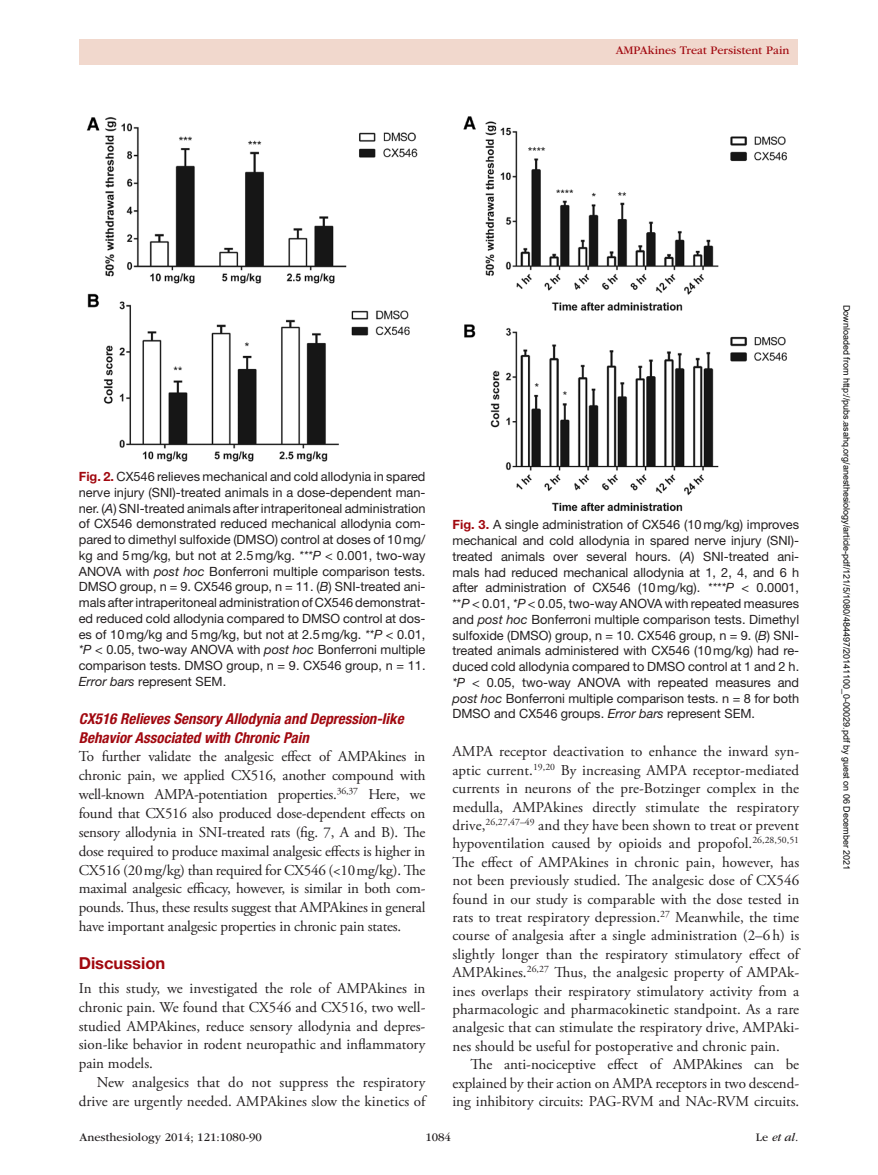
<style>
.page{position:relative;width:878px;height:1175px;background:#fff}
.page>*{position:absolute;margin:0;border:0;box-sizing:border-box;transform-origin:0 0}
.t1{font:700 16.5px "Helvetica Neue LT Std";color:#a1080f}
.t2{font:15px/18.5px "Adobe Garamond Pro";color:#231f20;text-align:justify}
.t3{font:italic 700 condensed 15px/18.9px "Helvetica Neue LT Std";color:#a1080f}
.t4{font:12.75px/15.8px "Helvetica Neue LT Std";color:#231f20;text-align:justify}
.t5{font:12px "ITC Garamond Std";color:#231f20}
.t6{font:12px "ITC Garamond Std";color:#a1080f}
.t7{font:italic 12px "ITC Garamond Std";color:#231f20}
.t8{font:9px "Arial";color:#000}
.s1{font-weight:700;color:#a1080f}
.s2{font-style:italic}
.s3{font-style:normal}
</style>
<div class="page">
<div style="left:79px;top:39px;width:718px;height:25px;background:#f1d8cd"></div>
<img style="left:86px;top:117px;width:332px;height:345px">
<img style="left:464px;top:116px;width:323px;height:395px">
<p class="t6" style="left:615px;top:44px;width:175px">AMPAkines Treat Persistent Pain</p>
<p class="t4" style="left:79px;top:468px;width:348px"><span class="s1">Fig. 2.</span> CX546 relieves mechanical and cold allodynia in spared nerve injury (SNI)-treated animals in a dose-dependent man&shy;ner. (<span class="s2">A</span>) SNI-treated animals after intraperitoneal administration of CX546 demonstrated reduced mechanical allodynia com&shy;pared to dimethyl sulfoxide (DMSO) control at doses of 10mg/ kg and 5mg/kg, but not at 2.5mg/kg. <span class="s2">***P</span> &lt; 0.001, two-way ANOVA with <span class="s2">post hoc</span> Bonferroni multiple comparison tests.<br>DMSO group, n = 9. CX546 group, n = 11. (<span class="s2">B</span>) SNI-treated ani&shy;mals after intraperitoneal administration of CX546 demonstrat&shy;ed reduced cold allodynia compared to DMSO control at dos&shy;es of 10mg/kg and 5mg/kg, but not at 2.5mg/kg. <span class="s2">**P</span> &lt; 0.01, <span class="s2">*P</span> &lt; 0.05, two-way ANOVA with <span class="s2">post hoc</span> Bonferroni multiple comparison tests. DMSO group, n = 9. CX546 group, n = 11.<br><span class="s2">Error bars</span> represent SEM.</p>
<p class="t3" style="left:79px;top:709px;width:326px">CX516 Relieves Sensory Allodynia and Depression-like<br>Behavior Associated with Chronic Pain</p>
<p class="t2" style="left:79px;top:747px;width:348px;line-height:18.9px">To further validate the analgesic effect of AMPAkines in chronic pain, we applied CX516, another compound with well-known AMPA-potentiation properties.<sup>36,37</sup> Here, we found that CX516 also produced dose-dependent effects on sensory allodynia in SNI-treated rats (fig. 7, A and B). The dose required to produce maximal analgesic effects is higher in CX516 (20mg/kg) than required for CX546 (&lt;10mg/kg). The maximal analgesic efficacy, however, is similar in both com&shy;pounds. Thus, these results suggest that AMPAkines in general have important analgesic properties in chronic pain states.</p>
<p class="t1" style="left:79px;top:953px;width:88px">Discussion</p>
<p class="t2" style="left:79px;top:979px;width:348px;line-height:18.9px">In this study, we investigated the role of AMPAkines in chronic pain. We found that CX546 and CX516, two well&shy;studied AMPAkines, reduce sensory allodynia and depres&shy;sion-like behavior in rodent neuropathic and inflammatory pain models.</p>
<p class="t2" style="left:79px;top:1073px;width:348px;line-height:18.9px;text-align:right">New analgesics that do not suppress the respiratory drive are urgently needed. AMPAkines slow the kinetics of</p>
<p class="t4" style="left:452px;top:517px;width:348px"><span class="s1">Fig. 3.</span> A single administration of CX546 (10mg/kg) improves mechanical and cold allodynia in spared nerve injury (SNI)- treated animals over several hours. (<span class="s2">A</span>) SNI-treated ani&shy;mals had reduced mechanical allodynia at 1, 2, 4, and 6 h after administration of CX546 (10mg/kg). <span class="s2">****P</span> &lt; 0.0001, **<span class="s2">P</span> &lt; 0.01, <span class="s2">*P</span> &lt; 0.05, two-way ANOVA with repeated measures and <span class="s2">post hoc</span> Bonferroni multiple comparison tests. Dimethyl sulfoxide (DMSO) group, n = 10. CX546 group, n = 9. (<span class="s2">B</span>) SNI&shy;treated animals administered with CX546 (10mg/kg) had re&shy;duced cold allodynia compared to DMSO control at 1 and 2 h. <span class="s2">*P</span> &lt; 0.05, two-way ANOVA with repeated measures and <span class="s2">post hoc</span> Bonferroni multiple comparison tests. n = 8 for both DMSO and CX546 groups. <span class="s2">Error bars</span> represent SEM.</p>
<p class="t2" style="left:452px;top:743px;width:348px">AMPA receptor deactivation to enhance the inward syn&shy;aptic current.<sup>19,20</sup> By increasing AMPA receptor-mediated currents in neurons of the pre-Botzinger complex in the medulla, AMPAkines directly stimulate the respiratory drive,<sup>26,27,47–49</sup> and they have been shown to treat or prevent hypoventilation caused by opioids and propofol.<sup>26,28,50,51<br></sup>The effect of AMPAkines in chronic pain, however, has not been previously studied. The analgesic dose of CX546 found in our study is comparable with the dose tested in rats to treat respiratory depression.<sup>27</sup> Meanwhile, the time course of analgesia after a single administration (2–6 h) is slightly longer than the respiratory stimulatory effect of AMPAkines.<sup>26,27</sup> Thus, the analgesic property of AMPAk&shy;ines overlaps their respiratory stimulatory activity from a pharmacologic and pharmacokinetic standpoint. As a rare analgesic that can stimulate the respiratory drive, AMPAki&shy;nes should be useful for postoperative and chronic pain.</p>
<p class="t2" style="left:452px;top:1055px;width:348px;text-indent:18px">The anti-nociceptive effect of AMPAkines can be explained by their action on AMPA receptors in two descend&shy;ing inhibitory circuits: PAG-RVM and NAc-RVM circuits.</p>
<p class="t5" style="left:80px;top:1130px;width:184px">Anesthesiology 2014; 121:1080-90</p>
<p class="t5" style="left:425px;top:1130px;width:27px">1084</p>
<p class="t7" style="left:755px;top:1130px;width:44px"><span class="s3">Le</span> et al.</p>
<p class="t8" style="left:850px;top:304px;width:567px;rotate:90deg">Downloaded from http://pubs.asahq.org/anesthesiology/article-pdf/121/5/1080/484497/20141100_0-00029.pdf by guest on 06 December 2021</p>
</div>
